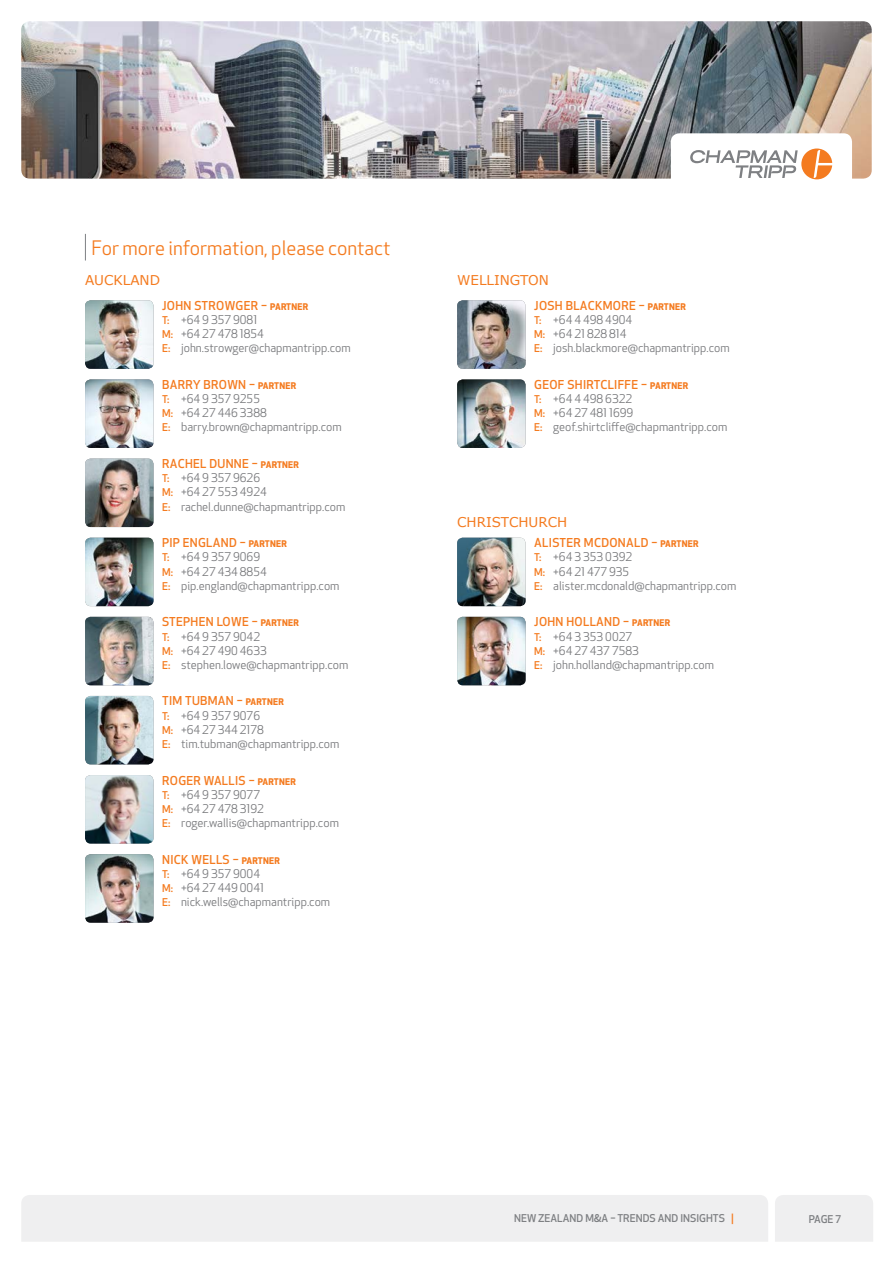
<style>
.page{position:relative;width:893px;height:1263px;background:#fff}
.page>*{position:absolute;margin:0;border:0;box-sizing:border-box;transform-origin:0 0}
.t1{font:19.5px "Apex New";color:#f47b20}
.t2{font:13.5px "Verdana";color:#f47b20}
.t3{font:500 12px "Apex New";letter-spacing:.025em;color:#f47b20}
.t4{font:11.85px/14.1px "Apex New";color:#77787b}
.t5{font:500 10.5px "Apex New";color:#7e8083}
.t6{font:700 9px "Apex New";letter-spacing:.025em;color:#f47b20}
.s1{font-weight:700;font-size:9px}
.s2{font-weight:500;font-size:10.5px;color:#f47b20}
.s3{font-weight:500;font-size:12px}
.s4{color:#f47b20}
</style>
<div class="page">
<div style="left:21px;top:1195px;width:747px;height:47px;background:#efeff0"></div>
<div style="left:775px;top:1195px;width:98px;height:47px;background:#efeff0"></div>
<img style="left:21px;top:21px;width:851px;height:158px">
<div style="left:671px;top:133px;width:181px;height:65px;background:#fff;border-radius:9px"></div>
<svg style="left:690px;top:148px;width:142px;height:31px"></svg>
<svg style="left:85px;top:234px;width:1px;height:26px"></svg>
<img style="left:85px;top:775px;width:69px;height:68px">
<img style="left:457px;top:300px;width:69px;height:69px">
<img style="left:85px;top:379px;width:69px;height:69px">
<img style="left:85px;top:538px;width:69px;height:68px">
<img style="left:457px;top:617px;width:69px;height:68px">
<img style="left:85px;top:617px;width:69px;height:68px">
<img style="left:457px;top:379px;width:69px;height:69px">
<img style="left:85px;top:300px;width:69px;height:69px">
<img style="left:85px;top:854px;width:69px;height:69px">
<img style="left:85px;top:696px;width:69px;height:68px">
<img style="left:457px;top:538px;width:69px;height:68px">
<img style="left:85px;top:459px;width:69px;height:68px">
<h1 class="t1" style="left:91px;top:235px;width:301px">For more information, please contact</h1>
<p class="t2" style="left:85px;top:271px;width:20px">AUCKLAND</p>
<p class="t2" style="left:457px;top:271px;width:23px">WELLINGTON</p>
<p class="t3" style="left:162px;top:297px;width:148px">JOHN STROWGER – <span class="s1">PARTNER</span></p>
<p class="t4" style="left:162px;top:313px;width:190px"><span class="s2">T:</span> +64 9 357 9081<br><span class="s2">M:</span> +64 27 478 1854<br><span class="s2">E:</span> john.strowger@chapmantripp.com</p>
<p class="t3" style="left:162px;top:377px;width:136px">BARRY BROWN – <span class="s1">PARTNER</span></p>
<p class="t4" style="left:162px;top:392px;width:181px"><span class="s2">T:</span> +64 9 357 9255<br><span class="s2">M:</span> +64 27 446 3388<br><span class="s2">E:</span> barry.brown@chapmantripp.com</p>
<p class="t3" style="left:162px;top:456px;width:72px">RACHEL DUNNE</p>
<p class="t6" style="left:252px;top:458px;width:49px"><span class="s3">–</span> PARTNER</p>
<p class="t4" style="left:162px;top:471px;width:185px"><span class="s2">T:</span> +64 9 357 9626<br><span class="s2">M:</span> +64 27 553 4924<br><span class="s2">E:</span> rachel.dunne@chapmantripp.com</p>
<p class="t3" style="left:162px;top:535px;width:126px">PIP ENGLAN D – <span class="s1">PARTNER</span></p>
<p class="t4" style="left:162px;top:550px;width:179px"><span class="s2">T:</span> +64 9 357 9069<br><span class="s2">M:</span> +64 27 434 8854<br><span class="s2">E:</span> pip.england@chapmantripp.com</p>
<p class="t3" style="left:162px;top:614px;width:138px">STEPHEN LOWE – <span class="s1">PARTNER</span></p>
<p class="t4" style="left:162px;top:629px;width:188px"><span class="s2">T:</span> +64 9 357 9042<br><span class="s2">M:</span> +64 27 490 4633<br><span class="s2">E:</span> stephen.lowe@chapmantripp.com</p>
<p class="t3" style="left:162px;top:693px;width:48px">TIM TUBMAN</p>
<p class="t6" style="left:237px;top:696px;width:49px"><span class="s3">–</span> PARTNER</p>
<p class="t4" style="left:162px;top:708px;width:179px"><span class="s2">T:</span> +64 9 357 9076<br><span class="s2">M:</span> +64 27 344 2178<br><span class="s2">E:</span> tim.tubman@chapmantripp.com</p>
<p class="t3" style="left:162px;top:772px;width:135px">ROGER WALLIS – <span class="s1">PARTNER</span></p>
<p class="t4" style="left:162px;top:787px;width:178px"><span class="s2">T:</span> +64 9 357 9077<br><span class="s2">M:</span> +64 27 478 3192<br><span class="s2">E:</span> roger.wallis@chapmantripp.com</p>
<p class="t3" style="left:162px;top:851px;width:119px">NICK WELLS – <span class="s1">PARTNER</span></p>
<p class="t4" style="left:162px;top:866px;width:170px"><span class="s2">T:</span> +64 9 357 9004<br><span class="s2">M:</span> +64 27 449 0041<br><span class="s2">E:</span> nick.wells@chapmantripp.com</p>
<p class="t3" style="left:534px;top:297px;width:153px">JOSH BLACKMORE – <span class="s1">PARTNER</span></p>
<p class="t4" style="left:534px;top:313px;width:197px"><span class="s2">T:</span> +64 4 498 4904<br><span class="s2">M:</span> +64 21 828 814<br><span class="s2">E:</span> josh.blackmore@chapmantripp.com</p>
<p class="t3" style="left:534px;top:377px;width:155px">GEOF SHIRTCLIFFE – <span class="s1">PARTNER</span></p>
<p class="t4" style="left:534px;top:392px;width:195px"><span class="s2">T:</span> +64 4 498 6322<br><span class="s2">M:</span> +64 27 481 1699<br><span class="s2">E:</span> geof.shirtcliffe@chapmantripp.com</p>
<p class="t2" style="left:457px;top:513px;width:20px">CHRISTCHURCH</p>
<p class="t3" style="left:534px;top:535px;width:166px">ALISTER MCDONALD – <span class="s1">PARTNER</span></p>
<p class="t4" style="left:534px;top:550px;width:204px"><span class="s2">T:</span> +64 3 353 0392<br><span class="s2">M:</span> +64 21 477 935<br><span class="s2">E:</span> alister.mcdonald@chapmantripp.com</p>
<p class="t3" style="left:534px;top:614px;width:137px">JOHN HOLLAND – <span class="s1">PARTNER</span></p>
<p class="t4" style="left:534px;top:629px;width:181px"><span class="s2">T:</span> +64 3 353 0027<br><span class="s2">M:</span> +64 27 437 7583<br><span class="s2">E:</span> john.holland@chapmantripp.com</p>
<p class="t5" style="left:514px;top:1211px;width:221px">NEW ZEALAND M&amp;A – TRENDS AND INSIGHTS <span class="s4">|</span></p>
<p class="t5" style="left:809px;top:1212px;width:34px">PAGE 7</p>
</div>
